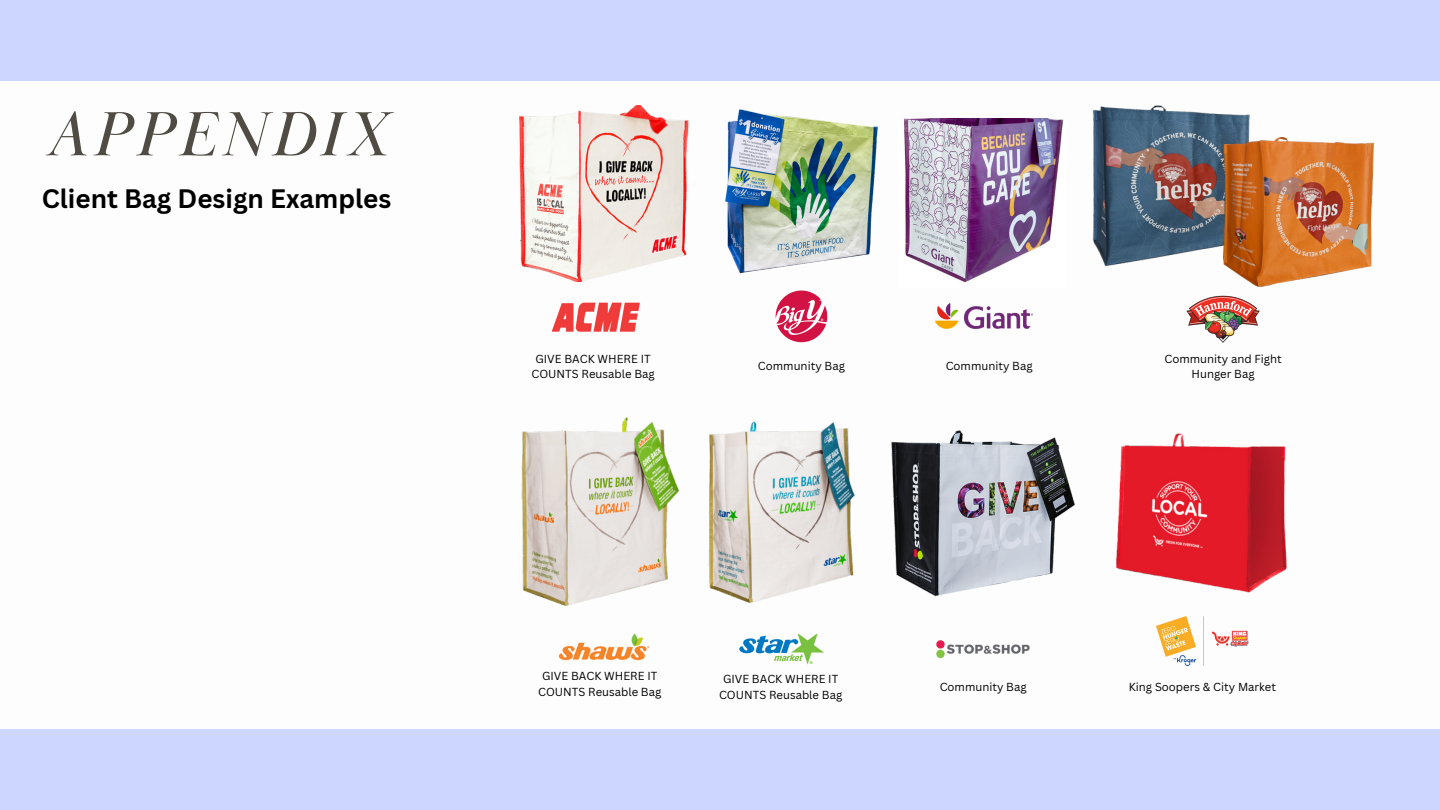
<style>
.page{position:relative;width:1440px;height:810px;background:#fff}
.page>*{position:absolute;margin:0;border:0;box-sizing:border-box;transform-origin:0 0}
.t1{font:italic 64.7px "Baskerville Display PT";letter-spacing:.075em;color:#504c44}
.t2{font:700 26px "Canva Sans";color:#000}
.t3{font:11.3px/15.8px "Canva Sans";color:#000;text-align:center}
</style>
<div class="page">
<div style="left:0;top:0;width:1440px;height:81px;background:#cdd6ff"></div>
<div style="left:0;top:729px;width:1440px;height:81px;background:#cdd6ff"></div>
<img style="left:520px;top:106px;width:175px;height:176px">
<img style="left:904px;top:118px;width:160px;height:165px">
<img style="left:725px;top:109px;width:153px;height:165px">
<img style="left:1092px;top:106px;width:157px;height:160px">
<img style="left:1223px;top:137px;width:150px;height:149px">
<img style="left:521px;top:417px;width:159px;height:189px">
<img style="left:708px;top:421px;width:147px;height:183px">
<img style="left:891px;top:430px;width:184px;height:167px">
<img style="left:551px;top:302px;width:89px;height:30px">
<img style="left:775px;top:290px;width:53px;height:53px">
<img style="left:935px;top:304px;width:98px;height:25px">
<img style="left:1186px;top:295px;width:74px;height:48px">
<img style="left:558px;top:633px;width:92px;height:28px">
<img style="left:739px;top:634px;width:85px;height:30px">
<img style="left:936px;top:640px;width:94px;height:19px">
<img style="left:1157px;top:617px;width:92px;height:49px">
<img style="left:1115px;top:433px;width:173px;height:160px">
<p class="t1" style="left:45px;top:95px;width:345px">APPENDIX</p>
<p class="t2" style="left:42px;top:181px;width:351px">Client Bag Design Examples</p>
<p class="t3" style="left:531px;top:350px;width:125px">GIVE BACK WHERE IT<br>COUNTS Reusable Bag</p>
<p class="t3" style="left:758px;top:358px;width:88px">Community Bag</p>
<p class="t3" style="left:946px;top:358px;width:88px">Community Bag</p>
<p class="t3" style="left:1164px;top:350px;width:119px">Community and Fight<br>Hunger Bag</p>
<p class="t3" style="left:538px;top:668px;width:125px">GIVE BACK WHERE IT<br>COUNTS Reusable Bag</p>
<p class="t3" style="left:719px;top:671px;width:125px">GIVE BACK WHERE IT<br>COUNTS Reusable Bag</p>
<p class="t3" style="left:940px;top:679px;width:88px">Community Bag</p>
<p class="t3" style="left:1129px;top:679px;width:149px">King Soopers &amp; City Market</p>
</div>
